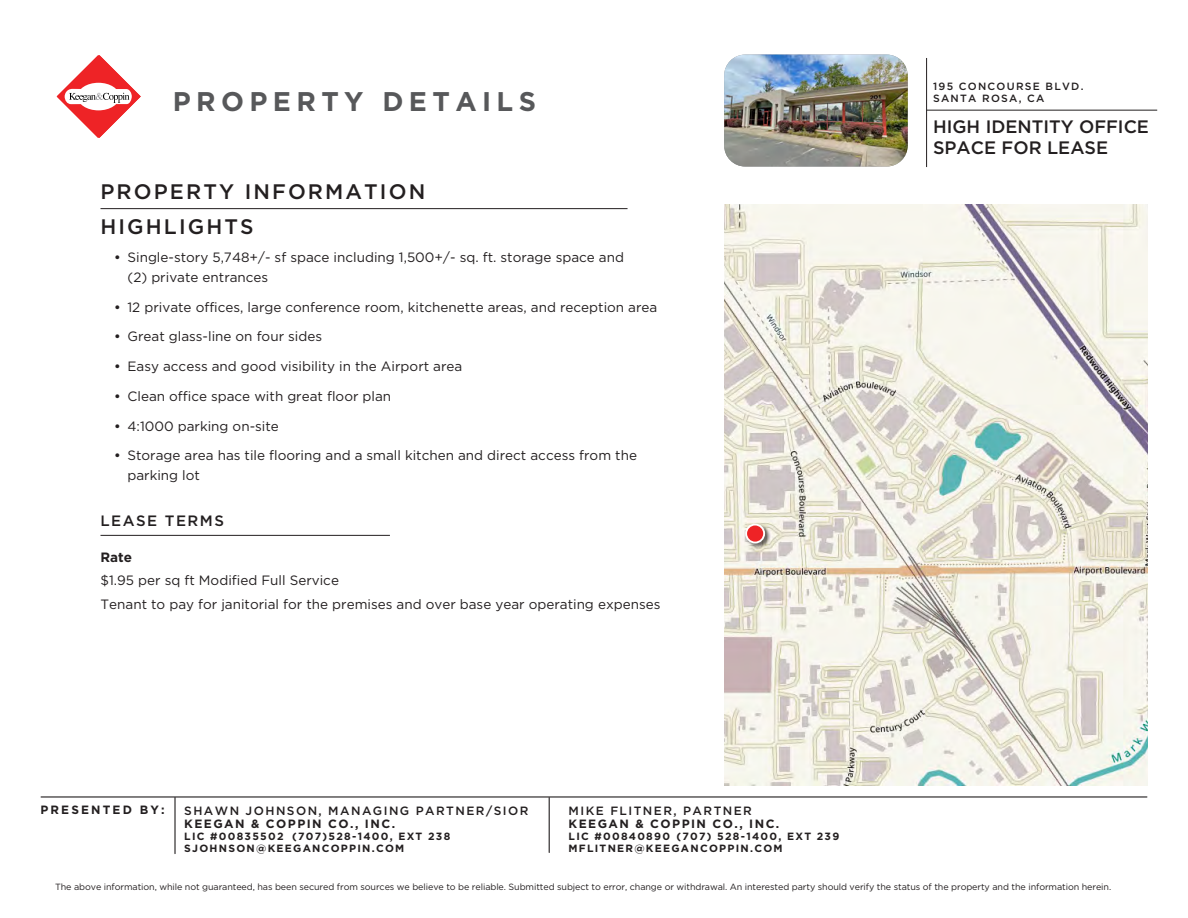
<style>
.page{position:relative;width:1188px;height:918px;background:#fff}
.page>*{position:absolute;margin:0;border:0;box-sizing:border-box;transform-origin:0 0}
.page_title{font:700 27px "Gotham";letter-spacing:.2em;color:#57585a}
._10_26_Goth_Med_List_Bold{font:500 21px "Gotham";letter-spacing:.1em;color:#231f20}
.t1{font:500 18px/21px "Gotham";color:#231f20}
.t2{font:500 15px "Gotham";letter-spacing:.1em;color:#231f20}
._10_26_Goth_Med_List_Bold-2{font:13.5px/19.5px "Gotham";color:#231f20}
._10_26_Goth_Med_List_Bold-3{font:700 13.5px "Gotham";color:#231f20}
.t3{font:500 12px "Gotham";letter-spacing:.12em;color:#231f20}
.t4{font:700 12px "Gotham";letter-spacing:.12em;color:#231f20}
.t5{font:700 12px "Gotham";letter-spacing:.18em;color:#231f20}
.t6{font:700 10.5px/12px "Gotham";letter-spacing:.12em;color:#231f20}
.t7{font:500 10.5px/12.6px "Gotham";letter-spacing:.12em;color:#231f20}
.t8{font:9px "Gotham";letter-spacing:-.01em;color:#231f20}
.s1{font-weight:500}
</style>
<div class="page">
<hr style="left:927px;top:110px;width:230px;height:1px;background:#231f20">
<hr style="left:926px;top:58px;width:1px;height:109px;background:#231f20">
<img style="left:724px;top:55px;width:184px;height:112px">
<svg style="left:57px;top:55px;width:84px;height:83px"></svg>
<hr style="left:549px;top:798px;width:1px;height:54px;background:#231f20">
<hr style="left:41px;top:796px;width:1106px;height:2px;background:#231f20">
<hr style="left:174px;top:798px;width:2px;height:56px;background:#231f20">
<hr style="left:100px;top:208px;width:528px;height:1px;background:#231f20">
<img style="left:724px;top:204px;width:424px;height:581px">
<div style="left:745px;top:523px;width:26px;height:26px;background:#231f20;opacity:.65"></div>
<div style="left:746px;top:525px;width:18px;height:18px;background:#ee2326;border-radius:50%"></div>
<div style="left:745px;top:524px;width:20px;height:20px;border:2px solid #fff;border-radius:50%"></div>
<hr style="left:100px;top:535px;width:290px;height:1px;background:#231f20">
<p class="page_title" style="left:173px;top:86px;width:365px">PROPERTY DETAILS</p>
<p class="_10_26_Goth_Med_List_Bold" style="left:100px;top:179px;width:326px">PROPERTY INFORMATION</p>
<p class="_10_26_Goth_Med_List_Bold" style="left:100px;top:214px;width:155px">HIGHLIGHTS</p>
<p class="_10_26_Goth_Med_List_Bold-2" style="left:128px;top:248px;width:498px;text-indent:-14px"><span class="s1">•</span> Single-story 5,748+/- sf space including 1,500+/- sq. ft. storage space and (2) private entrances</p>
<p class="_10_26_Goth_Med_List_Bold-2" style="left:114px;top:297px;width:545px"><span class="s1">•</span> 12 private offices, large conference room, kitchenette areas, and reception area</p>
<p class="_10_26_Goth_Med_List_Bold-2" style="left:114px;top:327px;width:210px"><span class="s1">•</span> Great glass-line on four sides</p>
<p class="_10_26_Goth_Med_List_Bold-2" style="left:114px;top:356px;width:350px"><span class="s1">•</span> Easy access and good visibility in the Airport area</p>
<p class="_10_26_Goth_Med_List_Bold-2" style="left:114px;top:386px;width:279px"><span class="s1">•</span> Clean office space with great floor plan</p>
<p class="_10_26_Goth_Med_List_Bold-2" style="left:114px;top:416px;width:166px"><span class="s1">•</span> 4:1000 parking on-site</p>
<p class="_10_26_Goth_Med_List_Bold-2" style="left:128px;top:446px;width:511px;text-indent:-14px"><span class="s1">•</span> Storage area has tile flooring and a small kitchen and direct access from the parking lot</p>
<h3 class="t2" style="left:100px;top:512px;width:125px">LEASE TERMS</h3>
<p class="_10_26_Goth_Med_List_Bold-3" style="left:100px;top:549px;width:33px">Rate</p>
<p class="_10_26_Goth_Med_List_Bold-2" style="left:100px;top:570px;width:240px">$1.95 per sq ft Modified Full Service</p>
<p class="_10_26_Goth_Med_List_Bold-2" style="left:100px;top:595px;width:561px">Tenant to pay for janitorial for the premises and over base year operating expenses</p>
<p class="t5" style="left:40px;top:803px;width:126px">PRESENTED BY:</p>
<p class="t3" style="left:184px;top:804px;width:346px">SHAWN JOHNSON, MANAGING PARTNER/SIOR</p>
<p class="t4" style="left:184px;top:817px;width:212px">KEEGAN &amp; COPPIN CO., INC.</p>
<p class="t6" style="left:184px;top:830px;width:268px">LIC #00835502 (707)528-1400, EXT 238<br>SJOHNSON@KEEGANCOPPIN.COM</p>
<p class="t3" style="left:569px;top:804px;width:185px">MIKE FLITNER, PARTNER</p>
<p class="t4" style="left:569px;top:817px;width:212px">KEEGAN &amp; COPPIN CO., INC.</p>
<p class="t6" style="left:569px;top:830px;width:272px">LIC #00840890 (707) 528-1400, EXT 239<br>MFLITNER@KEEGANCOPPIN.COM</p>
<p class="t7" style="left:933px;top:79px;width:152px">195 CONCOURSE BLVD.<br>SANTA ROSA, CA</p>
<h3 class="t1" style="left:933px;top:116px;width:217px">HIGH IDENTITY OFFICE<br>SPACE FOR LEASE</h3>
<p class="t8" style="left:55px;top:882px;width:1058px">The above information, while not guaranteed, has been secured from sources we believe to be reliable. Submitted subject to error, change or withdrawal. An interested party should verify the status of the property and the information herein.</p>
</div>
